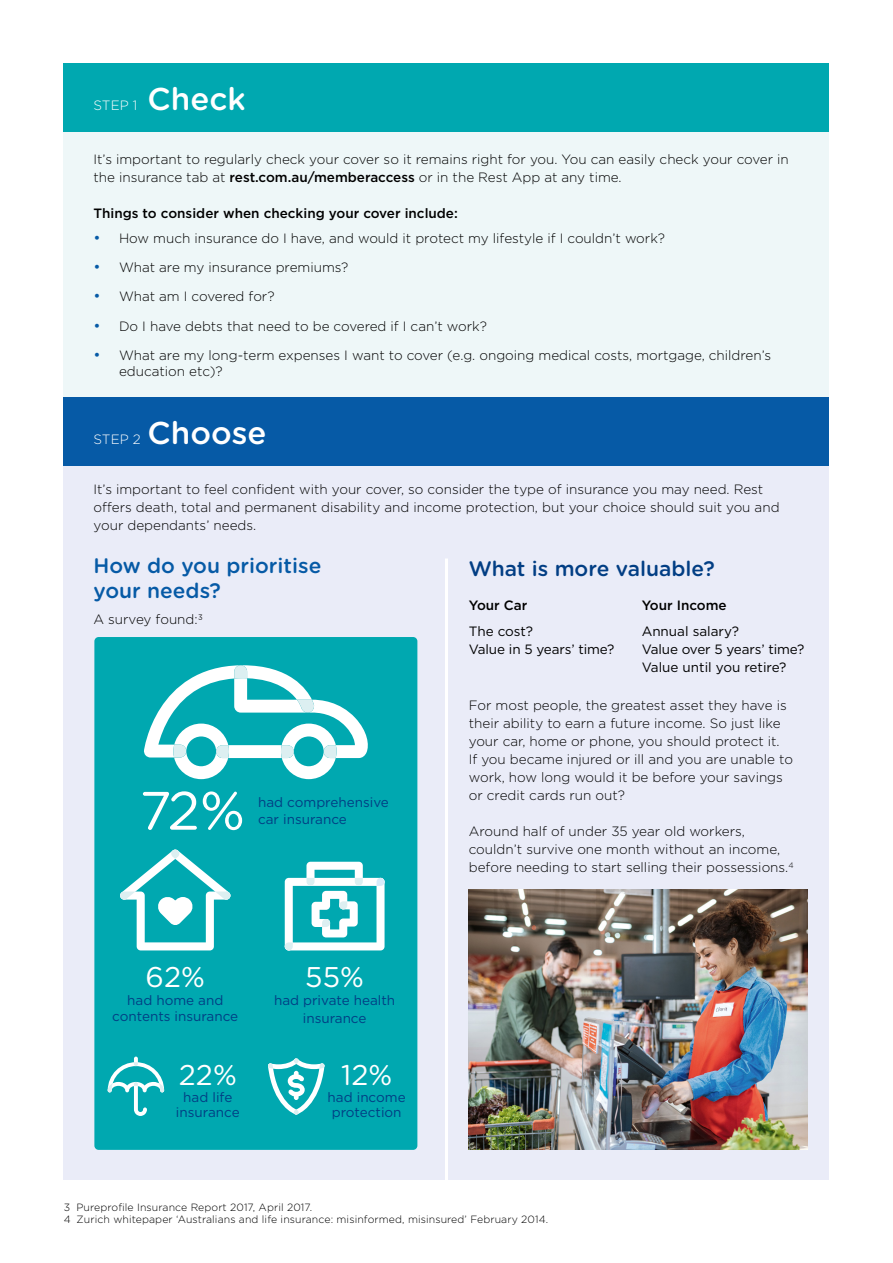
<style>
.page{position:relative;width:893px;height:1263px;background:#fff}
.page>*{position:absolute;margin:0;border:0;box-sizing:border-box;transform-origin:0 0}
.t1{font:54px "Gotham Rounded";color:#fff}
.t2{font:500 31.5px "Gotham Rounded";color:#fff}
.t3{font:28.5px "Gotham Rounded";color:#fff}
.t4{font:500 21px/25.2px "Gotham Rounded";color:#065aa6}
.t5{font:500 21px "Gotham Rounded";color:#023e84}
.t6{font:300 13.5px/18px "Gotham";color:#000}
.t7{font:13.5px/15px "Gotham";color:#023e84;text-align:center}
.t8{font:13.5px/18px "Gotham";letter-spacing:-.01em;color:#000}
.t9{font:500 13.5px "Gotham";color:#000}
.t10{font:300 13.5px "Gotham Rounded";color:#fff}
.t11{font:300 10.5px/12.6px "Gotham";letter-spacing:.01em;color:#000}
.s1{font-weight:500}
.s2{font-weight:400;font-size:15px;color:#065aa6}
</style>
<div class="page">
<div style="left:64px;top:64px;width:765px;height:68px;background:#00a8b0"></div>
<div style="left:64px;top:132px;width:765px;height:266px;background:#eef7f8"></div>
<div style="left:64px;top:398px;width:765px;height:68px;background:#065aa6"></div>
<div style="left:64px;top:466px;width:765px;height:713px;background:#eaecf8"></div>
<hr style="left:445px;top:558px;width:3px;height:662px;background:#fff">
<div style="left:94px;top:637px;width:323px;height:513px;background:#00a8b0;border-radius:4px"></div>
<svg style="left:144px;top:665px;width:224px;height:114px"></svg>
<svg style="left:120px;top:849px;width:111px;height:101px"></svg>
<svg style="left:285px;top:862px;width:100px;height:88px"></svg>
<svg style="left:134px;top:1056px;width:4px;height:10px"></svg>
<svg style="left:108px;top:1062px;width:56px;height:54px"></svg>
<svg style="left:268px;top:1058px;width:57px;height:56px"></svg>
<img style="left:469px;top:889px;width:338px;height:261px">
<p class="t10" style="left:94px;top:97px;width:45px">STEP 1</p>
<h2 class="t2" style="left:148px;top:77px;width:100px">Check</h2>
<p class="t6" style="left:94px;top:150px;width:697px">It’s important to regularly check your cover so it remains right for you. You can easily check your cover in the insurance tab at <span class="s1">rest.com.au/memberaccess</span> or in the Rest App at any time.</p>
<p class="t9" style="left:94px;top:204px;width:366px">Things to consider when checking your cover include:</p>
<p class="t6" style="left:94px;top:229px;width:573px"><span class="s2">•</span> How much insurance do I have, and would it protect my lifestyle if I couldn’t work?</p>
<p class="t6" style="left:94px;top:258px;width:256px"><span class="s2">•</span> What are my insurance premiums?</p>
<p class="t6" style="left:94px;top:287px;width:183px"><span class="s2">•</span> What am I covered for?</p>
<p class="t6" style="left:94px;top:317px;width:395px"><span class="s2">•</span> Do I have debts that need to be covered if I can’t work?</p>
<p class="t6" style="left:119px;top:347px;width:654px;line-height:16.5px;text-indent:-26px"><span class="s2">•</span> What are my long-term expenses I want to cover (e.g. ongoing medical costs, mortgage, children’s education etc)?</p>
<h2 class="t2" style="left:148px;top:411px;width:120px">Choose</h2>
<p class="t6" style="left:94px;top:479px;width:687px">It’s important to feel confident with your cover, so consider the type of insurance you may need. Rest offers death, total and permanent disability and income protection, but your choice should suit you and your dependants’ needs.</p>
<h3 class="t4" style="left:94px;top:552px;width:229px">How do you prioritise your needs?</h3>
<p class="t6" style="left:94px;top:610px;width:111px">A survey found:3</p>
<p class="t10" style="left:94px;top:430px;width:49px">STEP 2</p>
<h3 class="t5" style="left:469px;top:553px;width:247px">What is more valuable?</h3>
<p class="t9" style="left:469px;top:596px;width:60px">Your Car</p>
<p class="t8" style="left:469px;top:622px;width:147px">The cost?<br>Value in 5 years’ time?</p>
<p class="t9" style="left:642px;top:596px;width:87px">Your Income</p>
<p class="t8" style="left:642px;top:622px;width:164px">Annual salary?<br>Value over 5 years’ time?<br>Value until you retire?</p>
<h1 class="t1" style="left:139px;top:773px;width:107px">72%</h1>
<p class="t7" style="left:258px;top:795px;width:132px">had comprehensive</p>
<p class="t7" style="left:258px;top:811px;width:90px">car insurance</p>
<h3 class="t3" style="left:146px;top:957px;width:61px">62%</h3>
<p class="t7" style="left:112px;top:991px;width:127px;line-height:16.5px">had home and contents insurance</p>
<h3 class="t3" style="left:179px;top:1055px;width:59px">22%</h3>
<p class="t7" style="left:176px;top:1089px;width:65px">had life insurance</p>
<h3 class="t3" style="left:305px;top:957px;width:60px">55%</h3>
<p class="t7" style="left:274px;top:991px;width:123px;line-height:18px">had private health insurance</p>
<h3 class="t3" style="left:341px;top:1055px;width:53px">12%</h3>
<p class="t7" style="left:328px;top:1089px;width:80px">had income protection</p>
<p class="t6" style="left:469px;top:696px;width:326px">For most people, the greatest asset they have is their ability to earn a future income. So just like your car, home or phone, you should protect it.<br>If you became injured or ill and you are unable to work, how long would it be before your savings or credit cards run out?</p>
<p class="t6" style="left:469px;top:822px;width:326px">Around half of under 35 year old workers, couldn’t survive one month without an income, before needing to start selling their possessions.<sup>4</sup></p>
<p class="t11" style="left:64px;top:1200px;width:486px">3 Pureprofile Insurance Report 2017, April 2017.<br>4 Zurich whitepaper ‘Australians and life insurance: misinformed, misinsured’ February 2014.</p>
</div>
